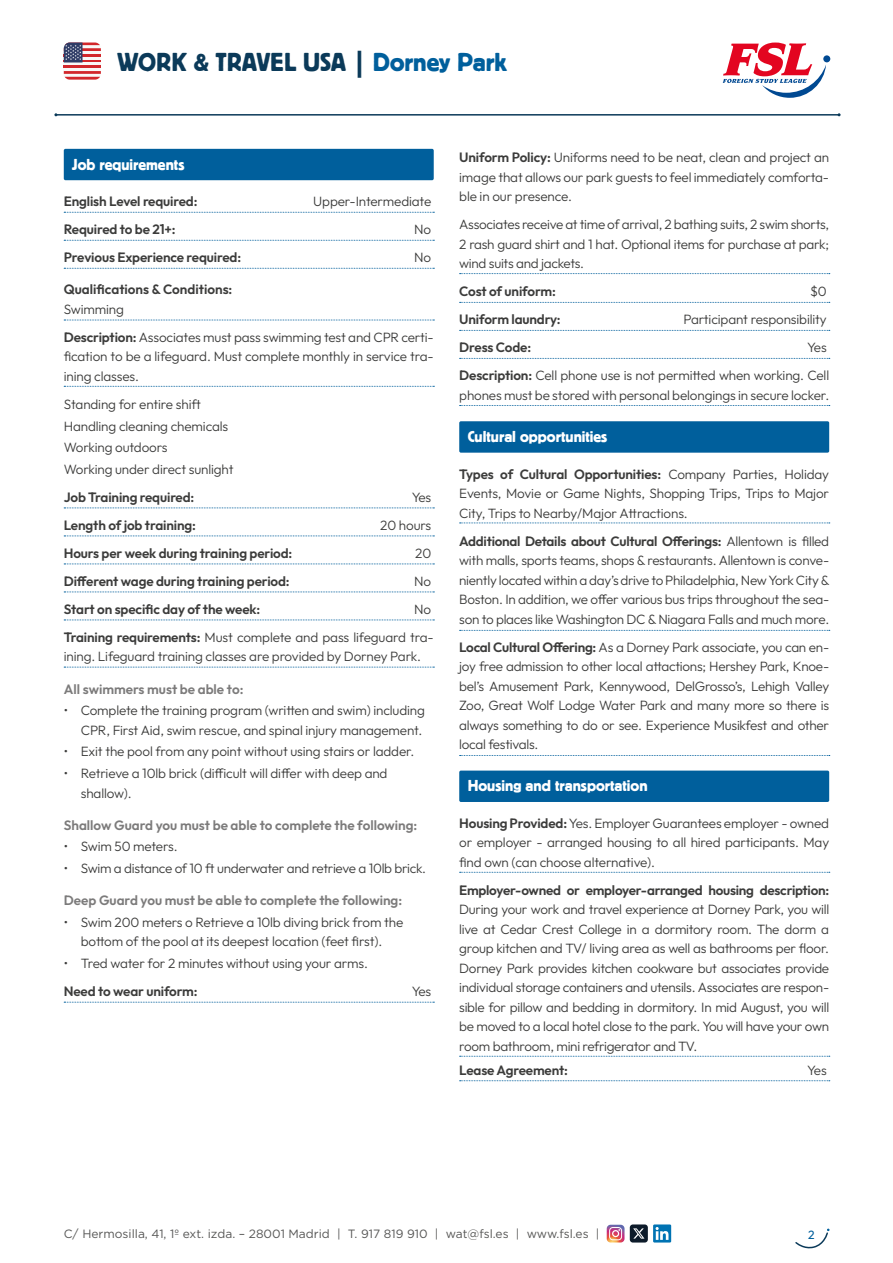
<style>
.page{position:relative;width:893px;height:1263px;background:#fff}
.page>*{position:absolute;margin:0;border:0;box-sizing:border-box;transform-origin:0 0}
.t1{font:27px "Black";color:#0b3a59}
.t2{font:16.5px "Black";color:#fff}
.t3{font:300 13.5px/19.5px "Outfit";letter-spacing:-.01em;color:#3c3c3b;text-align:justify}
.t4{font:600 13.5px "Outfit";letter-spacing:-.01em;color:#3c3c3b}
.t5{font:600 13.5px "Outfit";color:#7c7b7b}
.t6{font:12px "Gotham";color:#575756}
.t7{font:12px "Outfit";color:#005f9c}
.s1{color:#005f9c}
.s2{font-weight:600}
</style>
<div class="page">
<div style="left:823px;top:55px;width:7px;height:7px;background:#004992;border-radius:50%"></div>
<svg style="left:723px;top:43px;width:103px;height:55px"></svg>
<hr style="left:64px;top:62px;width:37px;height:3px;background:#f8f8f7">
<hr style="left:64px;top:65px;width:37px;height:3px;background:#d2272b">
<hr style="left:64px;top:68px;width:37px;height:3px;background:#f8f8f7">
<svg style="left:64px;top:71px;width:37px;height:9px"></svg>
<svg style="left:64px;top:43px;width:37px;height:19px"></svg>
<svg style="left:607px;top:1225px;width:17px;height:17px"></svg>
<div style="left:630px;top:1224px;width:18px;height:18px;background:#0d1b2a;border-radius:3px"></div>
<svg style="left:633px;top:1228px;width:11px;height:10px"></svg>
<svg style="left:653px;top:1224px;width:18px;height:18px"></svg>
<svg style="left:656px;top:1227px;width:12px;height:13px"></svg>
<svg style="left:795px;top:1229px;width:34px;height:20px"></svg>
<hr style="left:56px;top:114px;width:783px;height:2px;background:#0b3a59">
<div style="left:64px;top:149px;width:370px;height:31px;background:#005f9c;border-radius:2px"></div>
<svg style="left:64px;top:212px;width:370px;height:1px"></svg>
<svg style="left:64px;top:240px;width:370px;height:1px"></svg>
<svg style="left:64px;top:268px;width:370px;height:1px"></svg>
<svg style="left:64px;top:320px;width:370px;height:1px"></svg>
<svg style="left:64px;top:386px;width:370px;height:1px"></svg>
<svg style="left:64px;top:507px;width:370px;height:1px"></svg>
<svg style="left:64px;top:535px;width:370px;height:1px"></svg>
<svg style="left:64px;top:563px;width:370px;height:1px"></svg>
<svg style="left:64px;top:591px;width:370px;height:1px"></svg>
<svg style="left:64px;top:620px;width:370px;height:1px"></svg>
<svg style="left:64px;top:667px;width:370px;height:1px"></svg>
<svg style="left:64px;top:1002px;width:370px;height:1px"></svg>
<svg style="left:460px;top:273px;width:370px;height:1px"></svg>
<svg style="left:460px;top:302px;width:370px;height:1px"></svg>
<svg style="left:460px;top:330px;width:370px;height:1px"></svg>
<svg style="left:460px;top:358px;width:370px;height:1px"></svg>
<svg style="left:460px;top:405px;width:370px;height:1px"></svg>
<div style="left:459px;top:421px;width:370px;height:32px;background:#005f9c;border-radius:2px"></div>
<svg style="left:460px;top:523px;width:370px;height:1px"></svg>
<svg style="left:460px;top:630px;width:370px;height:1px"></svg>
<svg style="left:460px;top:755px;width:370px;height:1px"></svg>
<div style="left:459px;top:770px;width:370px;height:32px;background:#005f9c;border-radius:2px"></div>
<svg style="left:460px;top:872px;width:370px;height:1px"></svg>
<svg style="left:460px;top:1056px;width:370px;height:1px"></svg>
<svg style="left:460px;top:1080px;width:370px;height:1px"></svg>
<h1 class="t1" style="left:117px;top:48px;width:391px">WORK &amp; TRAVEL USA | <span class="s1">Dorney Park</span></h1>
<p class="t2" style="left:72px;top:155px;width:114px">Job requirements</p>
<p class="t4" style="left:64px;top:194px;width:135px">English Level required:</p>
<p class="t3" style="left:313px;top:192px;width:120px">Upper-Intermediate</p>
<p class="t4" style="left:64px;top:222px;width:113px">Required to be 21+:</p>
<p class="t3" style="left:414px;top:220px;width:19px">No</p>
<p class="t4" style="left:64px;top:250px;width:179px">Previous Experience required:</p>
<p class="t3" style="left:414px;top:248px;width:19px">No</p>
<p class="t4" style="left:64px;top:282px;width:170px">Qualifications &amp; Conditions:</p>
<p class="t3" style="left:64px;top:295px;width:371px;line-height:28px">Swimming<br><span class="s2">Description:</span> Associates must pass swimming test and CPR certi-</p>
<p class="t3" style="left:64px;top:347px;width:371px">fication to be a lifeguard. Must complete monthly in service tra&shy;ining classes.</p>
<p class="t3" style="left:64px;top:393px;width:171px;line-height:21.6px;text-align:left">Standing for entire shift<br>Handling cleaning chemicals<br>Working outdoors<br>Working under direct sunlight</p>
<p class="t4" style="left:64px;top:489px;width:132px">Job Training required:</p>
<p class="t3" style="left:412px;top:487px;width:21px">Yes</p>
<p class="t4" style="left:64px;top:517px;width:134px">Length of job training:</p>
<p class="t3" style="left:380px;top:515px;width:53px">20 hours</p>
<p class="t4" style="left:64px;top:545px;width:230px">Hours per week during training period:</p>
<p class="t3" style="left:415px;top:543px;width:18px">20</p>
<p class="t4" style="left:64px;top:573px;width:227px">Different wage during training period:</p>
<p class="t3" style="left:414px;top:571px;width:19px">No</p>
<p class="t4" style="left:64px;top:601px;width:198px">Start on specific day of the week:</p>
<p class="t3" style="left:64px;top:595px;width:371px;line-height:28px;text-align:right">No<br><span class="s2">Training requirements:</span> Must complete and pass lifeguard tra-</p>
<p class="t3" style="left:64px;top:647px;width:359px">ining. Lifeguard training classes are provided by Dorney Park.</p>
<p class="t5" style="left:64px;top:681px;width:181px">All swimmers must be able to:</p>
<p class="t3" style="left:64px;top:701px;width:363px;text-align:right">• Complete the training program (written and swim) including<br>CPR, First Aid, swim rescue, and spinal injury management.</p>
<p class="t3" style="left:64px;top:742px;width:352px">• Exit the pool from any point without using stairs or ladder.</p>
<p class="t3" style="left:81px;top:763px;width:308px;text-indent:-17px">• Retrieve a 10lb brick (difficult will differ with deep and shallow).</p>
<p class="t5" style="left:64px;top:817px;width:355px">Shallow Guard you must be able to complete the following:</p>
<p class="t3" style="left:64px;top:837px;width:115px">• Swim 50 meters.</p>
<p class="t3" style="left:64px;top:858px;width:364px">• Swim a distance of 10 ft underwater and retrieve a 10lb brick.</p>
<p class="t5" style="left:64px;top:893px;width:340px">Deep Guard you must be able to complete the following:</p>
<p class="t3" style="left:64px;top:912px;width:341px;text-align:center">• Swim 200 meters o Retrieve a 10lb diving brick from the bottom of the pool at its deepest location (feet first).</p>
<p class="t3" style="left:64px;top:953px;width:306px">• Tred water for 2 minutes without using your arms.</p>
<p class="t4" style="left:64px;top:984px;width:135px">Need to wear uniform:</p>
<p class="t3" style="left:412px;top:981px;width:21px">Yes</p>
<p class="t3" style="left:459px;top:148px;width:371px"><span class="s2">Uniform Policy:</span> Uniforms need to be neat, clean and project an image that allows our park guests to feel immediately comforta&shy;ble in our presence.</p>
<p class="t3" style="left:459px;top:215px;width:371px">Associates receive at time of arrival, 2 bathing suits, 2 swim shorts, 2 rash guard shirt and 1 hat. Optional items for purchase at park; wind suits and jackets.</p>
<p class="t4" style="left:459px;top:284px;width:98px">Cost of uniform:</p>
<p class="t3" style="left:810px;top:282px;width:18px">$0</p>
<p class="t4" style="left:459px;top:312px;width:103px">Uniform laundry:</p>
<p class="t3" style="left:683px;top:310px;width:145px">Participant responsibility</p>
<p class="t4" style="left:459px;top:340px;width:73px">Dress Code:</p>
<p class="t3" style="left:459px;top:333px;width:371px;line-height:28px;text-align:right">Yes<br><span class="s2">Description:</span> Cell phone use is not permitted when working. Cell</p>
<p class="t3" style="left:459px;top:385px;width:371px">phones must be stored with personal belongings in secure locker.</p>
<p class="t2" style="left:468px;top:428px;width:141px">Cultural opportunities</p>
<p class="t3" style="left:459px;top:464px;width:371px"><span class="s2">Types of Cultural Opportunities:</span> Company Parties, Holiday Events, Movie or Game Nights, Shopping Trips, Trips to Major City, Trips to Nearby/Major Attractions.</p>
<p class="t3" style="left:459px;top:531px;width:372px"><span class="s2">Additional Details about Cultural Offerings:</span> Allentown is filled with malls, sports teams, shops &amp; restaurants. Allentown is conve&shy;niently located within a day’s drive to Philadelphia, New York City &amp; Boston. In addition, we offer various bus trips throughout the sea&shy;son to places like Washington DC &amp; Niagara Falls and much more.</p>
<p class="t3" style="left:459px;top:637px;width:371px"><span class="s2">Local Cultural Offering:</span> As a Dorney Park associate, you can en&shy;joy free admission to other local attactions; Hershey Park, Knoe&shy;bel’s Amusement Park, Kennywood, DelGrosso’s, Lehigh Valley Zoo, Great Wolf Lodge Water Park and many more so there is always something to do or see. Experience Musikfest and other local festivals.</p>
<p class="t2" style="left:468px;top:777px;width:181px">Housing and transportation</p>
<p class="t3" style="left:459px;top:813px;width:371px"><span class="s2">Housing Provided:</span> Yes. Employer Guarantees employer - owned or employer - arranged housing to all hired participants. May find own (can choose alternative).</p>
<p class="t4" style="left:459px;top:882px;width:371px">Employer-owned or employer-arranged housing description:</p>
<p class="t3" style="left:459px;top:900px;width:371px">During your work and travel experience at Dorney Park, you will live at Cedar Crest College in a dormitory room. The dorm a group kitchen and TV/ living area as well as bathrooms per floor.<br>Dorney Park provides kitchen cookware but associates provide individual storage containers and utensils. Associates are respon&shy;sible for pillow and bedding in dormitory. In mid August, you will be moved to a local hotel close to the park. You will have your own room bathroom, mini refrigerator and TV.</p>
<p class="t4" style="left:459px;top:1062px;width:110px">Lease Agreement:</p>
<p class="t3" style="left:807px;top:1060px;width:21px">Yes</p>
<p class="t6" style="left:64px;top:1226px;width:537px">C/ Hermosilla, 41, 1º ext. izda. – 28001 Madrid | T. 917 819 910 | wat@fsl.es | www.fsl.es |</p>
<p class="t7" style="left:808px;top:1228px;width:8px">2</p>
</div>
